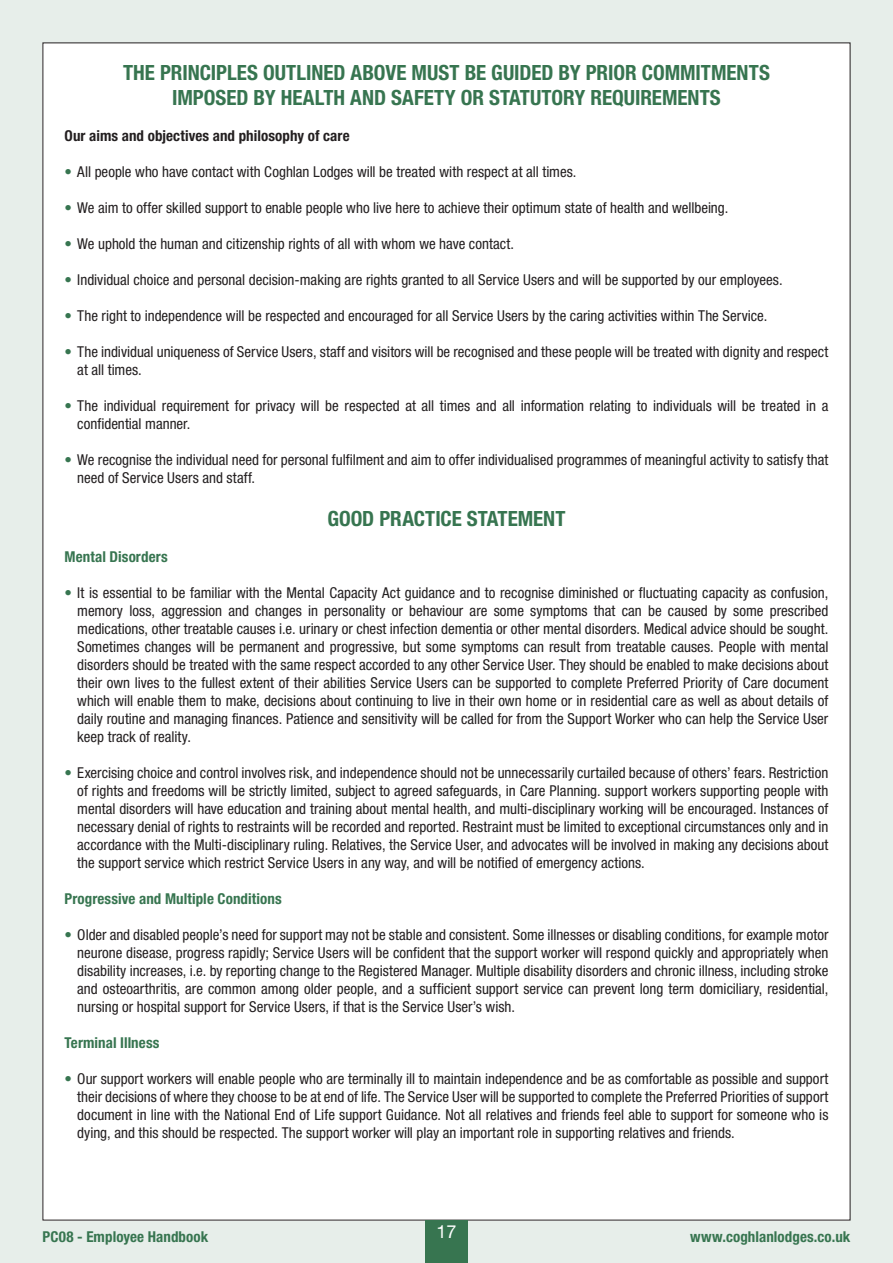
<style>
.page{position:relative;width:893px;height:1263px;background:#e7eeea}
.page>*{position:absolute;margin:0;border:0;box-sizing:border-box;transform-origin:0 0}
.t1{font:700 condensed 21px/25.2px "Helvetica Neue LT Std";color:#377550;text-align:center}
.t2{font:18px "Helvetica Neue LT Std";color:#fff}
.t3{font:condensed 15px/18px "Helvetica Neue LT Std";color:#231f20;text-align:justify}
.t4{font:700 condensed 15px "Helvetica Neue LT Std";letter-spacing:.005em;color:#377550}
.t5{font:700 condensed 15px "Helvetica Neue LT Std";letter-spacing:.005em;color:#231f20}
.s1{color:#377550}
</style>
<div class="page">
<div style="left:43px;top:43px;width:807px;height:1177px;background:#fff"></div>
<div style="left:425px;top:1220px;width:43px;height:43px;background:#377550"></div>
<h1 class="t1" style="left:123px;top:59px;width:648px">THE PRINCIPLES OUTLINED ABOVE MUST BE GUIDED BY PRIOR COMMITMENTS<br>IMPOSED BY HEALTH AND SAFETY OR STATUTORY REQUIREMENTS</h1>
<p class="t5" style="left:65px;top:126px;width:287px">Our aims and objectives and philosophy of care</p>
<p class="t3" style="left:65px;top:162px;width:513px"><span class="s1">•</span> All people who have contact with Coghlan Lodges will be treated with respect at all times.</p>
<p class="t3" style="left:65px;top:198px;width:665px"><span class="s1">•</span> We aim to offer skilled support to enable people who live here to achieve their optimum state of health and wellbeing.</p>
<p class="t3" style="left:65px;top:234px;width:451px"><span class="s1">•</span> We uphold the human and citizenship rights of all with whom we have contact.</p>
<p class="t3" style="left:65px;top:270px;width:720px"><span class="s1">•</span> Individual choice and personal decision-making are rights granted to all Service Users and will be supported by our employees.</p>
<p class="t3" style="left:65px;top:306px;width:704px"><span class="s1">•</span> The right to independence will be respected and encouraged for all Service Users by the caring activities within The Service.</p>
<p class="t3" style="left:77px;top:342px;width:753px;text-indent:-13px"><span class="s1">•</span> The individual uniqueness of Service Users, staff and visitors will be recognised and these people will be treated with dignity and respect at all times.</p>
<p class="t3" style="left:77px;top:396px;width:753px;text-indent:-13px"><span class="s1">•</span> The individual requirement for privacy will be respected at all times and all information relating to individuals will be treated in a confidential manner.</p>
<p class="t3" style="left:77px;top:450px;width:752px;text-indent:-13px"><span class="s1">•</span> We recognise the individual need for personal fulfilment and aim to offer individualised programmes of meaningful activity to satisfy that need of Service Users and staff.</p>
<h1 class="t1" style="left:327px;top:506px;width:240px">GOOD PRACTICE STATEMENT</h1>
<p class="t4" style="left:65px;top:548px;width:105px">Mental Disorders</p>
<p class="t3" style="left:77px;top:584px;width:753px;text-indent:-13px"><span class="s1">•</span> It is essential to be familiar with the Mental Capacity Act guidance and to recognise diminished or fluctuating capacity as confusion, memory loss, aggression and changes in personality or behaviour are some symptoms that can be caused by some prescribed medications, other treatable causes i.e. urinary or chest infection dementia or other mental disorders. Medical advice should be sought.<br>Sometimes changes will be permanent and progressive, but some symptoms can result from treatable causes. People with mental disorders should be treated with the same respect accorded to any other Service User. They should be enabled to make decisions about their own lives to the fullest extent of their abilities Service Users can be supported to complete Preferred Priority of Care document which will enable them to make, decisions about continuing to live in their own home or in residential care as well as about details of daily routine and managing finances. Patience and sensitivity will be called for from the Support Worker who can help the Service User keep track of reality.</p>
<p class="t3" style="left:77px;top:764px;width:753px;text-indent:-13px"><span class="s1">•</span> Exercising choice and control involves risk, and independence should not be unnecessarily curtailed because of others’ fears. Restriction of rights and freedoms will be strictly limited, subject to agreed safeguards, in Care Planning. support workers supporting people with mental disorders will have education and training about mental health, and multi-disciplinary working will be encouraged. Instances of necessary denial of rights to restraints will be recorded and reported. Restraint must be limited to exceptional circumstances only and in accordance with the Multi-disciplinary ruling. Relatives, the Service User, and advocates will be involved in making any decisions about the support service which restrict Service Users in any way, and will be notified of emergency actions.</p>
<p class="t4" style="left:65px;top:890px;width:219px">Progressive and Multiple Conditions</p>
<p class="t3" style="left:77px;top:926px;width:753px;text-indent:-13px"><span class="s1">•</span> Older and disabled people’s need for support may not be stable and consistent. Some illnesses or disabling conditions, for example motor neurone disease, progress rapidly; Service Users will be confident that the support worker will respond quickly and appropriately when disability increases, i.e. by reporting change to the Registered Manager. Multiple disability disorders and chronic illness, including stroke and osteoarthritis, are common among older people, and a sufficient support service can prevent long term domiciliary, residential, nursing or hospital support for Service Users, if that is the Service User’s wish.</p>
<p class="t4" style="left:65px;top:1034px;width:96px">Terminal Illness</p>
<p class="t3" style="left:77px;top:1070px;width:753px;text-indent:-13px"><span class="s1">•</span> Our support workers will enable people who are terminally ill to maintain independence and be as comfortable as possible and support their decisions of where they choose to be at end of life. The Service User will be supported to complete the Preferred Priorities of support document in line with the National End of Life support Guidance. Not all relatives and friends feel able to support for someone who is dying, and this should be respected. The support worker will play an important role in supporting relatives and friends.</p>
<p class="t2" style="left:436px;top:1220px;width:22px">17</p>
<p class="t4" style="left:43px;top:1227px;width:167px">PC08 - Employee Handbook</p>
<p class="t4" style="left:690px;top:1227px;width:162px">www.coghlanlodges.co.uk</p>
</div>
